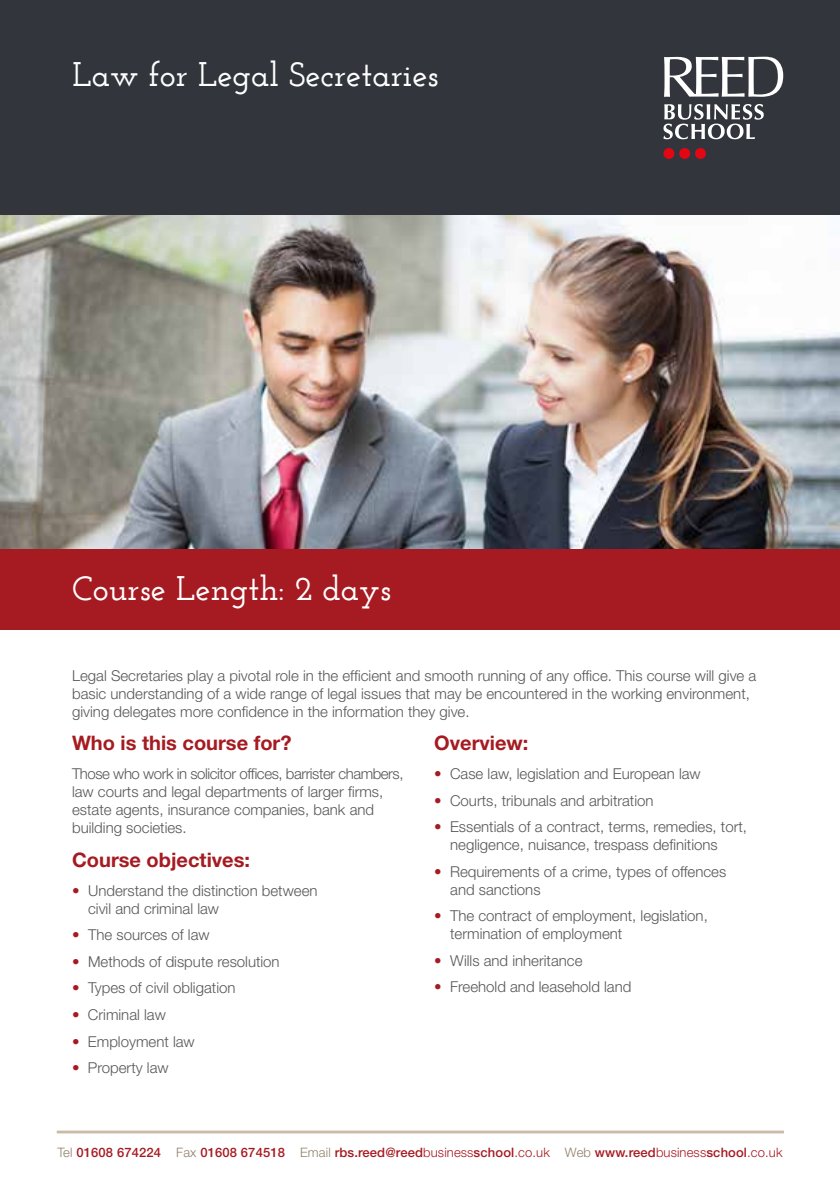
<style>
.page{position:relative;width:840px;height:1191px;background:#fff}
.page>*{position:absolute;margin:0;border:0;box-sizing:border-box;transform-origin:0 0}
.t1{font:600 34px "Josefin Slab";color:#fff}
.t2{font:700 20px "Helvetica Neue";color:#a61a21}
.t3{font:300 15px/18px "Helvetica Neue";color:#575756}
.t4{font:500 13px "Helvetica Neue";letter-spacing:.01em;color:#a61a21}
.s1{color:#a61a21}
.s2{font-weight:300;color:#908168}
.s3{font-weight:300}
</style>
<div class="page">
<div style="left:0;top:0;width:839px;height:216px;background:#32363c"></div>
<svg style="left:664px;top:57px;width:118px;height:40px"></svg>
<div style="left:663px;top:148px;width:11px;height:11px;background:#e30613;border-radius:50%"></div>
<svg style="left:678px;top:148px;width:11px;height:11px"></svg>
<div style="left:694px;top:148px;width:11px;height:11px;background:#e30613;border-radius:50%"></div>
<svg style="left:663px;top:104px;width:100px;height:35px"></svg>
<img style="left:0;top:216px;width:839px;height:333px">
<div style="left:0;top:549px;width:839px;height:81px;background:#a61a21"></div>
<hr style="left:57px;top:1130px;width:726px;height:3px;background:#cabba8">
<h1 class="t1" style="left:72px;top:54px;width:367px">Law for Legal Secretaries</h1>
<h1 class="t1" style="left:72px;top:568px;width:320px">Course Length: 2 days</h1>
<p class="t3" style="left:72px;top:666px;width:685px">Legal Secretaries play a pivotal role in the efficient and smooth running of any office. This course will give a basic understanding of a wide range of legal issues that may be encountered in the working environment, giving delegates more confidence in the information they give.</p>
<h2 class="t2" style="left:72px;top:730px;width:221px">Who is this course for?</h2>
<p class="t3" style="left:72px;top:764px;width:333px">Those who work in solicitor offices, barrister chambers, law courts and legal departments of larger firms, estate agents, insurance companies, bank and building societies.</p>
<h2 class="t2" style="left:72px;top:847px;width:179px">Course objectives:</h2>
<p class="t3" style="left:88px;top:881px;width:231px;text-indent:-16px"><span class="s1">•</span> Understand the distinction between civil and criminal law</p>
<p class="t3" style="left:72px;top:925px;width:139px"><span class="s1">•</span> The sources of law</p>
<p class="t3" style="left:72px;top:952px;width:209px"><span class="s1">•</span> Methods of dispute resolution</p>
<p class="t3" style="left:72px;top:978px;width:165px"><span class="s1">•</span> Types of civil obligation</p>
<p class="t3" style="left:72px;top:1005px;width:95px"><span class="s1">•</span> Criminal law</p>
<p class="t3" style="left:72px;top:1031px;width:124px"><span class="s1">•</span> Employment law</p>
<p class="t3" style="left:72px;top:1058px;width:98px"><span class="s1">•</span> Property law</p>
<h2 class="t2" style="left:434px;top:730px;width:96px">Overview:</h2>
<p class="t3" style="left:434px;top:764px;width:268px"><span class="s1">•</span> Case law, legislation and European law</p>
<p class="t3" style="left:434px;top:791px;width:221px"><span class="s1">•</span> Courts, tribunals and arbitration</p>
<p class="t3" style="left:450px;top:817px;width:298px;text-indent:-16px"><span class="s1">•</span> Essentials of a contract, terms, remedies, tort, negligence, nuisance, trespass definitions</p>
<p class="t3" style="left:450px;top:862px;width:277px;text-indent:-16px"><span class="s1">•</span> Requirements of a crime, types of offences and sanctions</p>
<p class="t3" style="left:450px;top:906px;width:259px;text-indent:-16px"><span class="s1">•</span> The contract of employment, legislation, termination of employment</p>
<p class="t3" style="left:434px;top:951px;width:150px"><span class="s1">•</span> Wills and inheritance</p>
<p class="t3" style="left:434px;top:977px;width:199px"><span class="s1">•</span> Freehold and leasehold land</p>
<p class="t4" style="left:57px;top:1144px;width:726px"><span class="s2">Tel</span> 01608 674224 <span class="s2">Fax</span> 01608 674518 <span class="s2">Email</span> rbs.reed@reed<span class="s3">business</span>school<span class="s3">.co.uk</span> <span class="s2">Web</span> www.reed<span class="s3">business</span>school<span class="s3">.co.uk</span></p>
</div>
